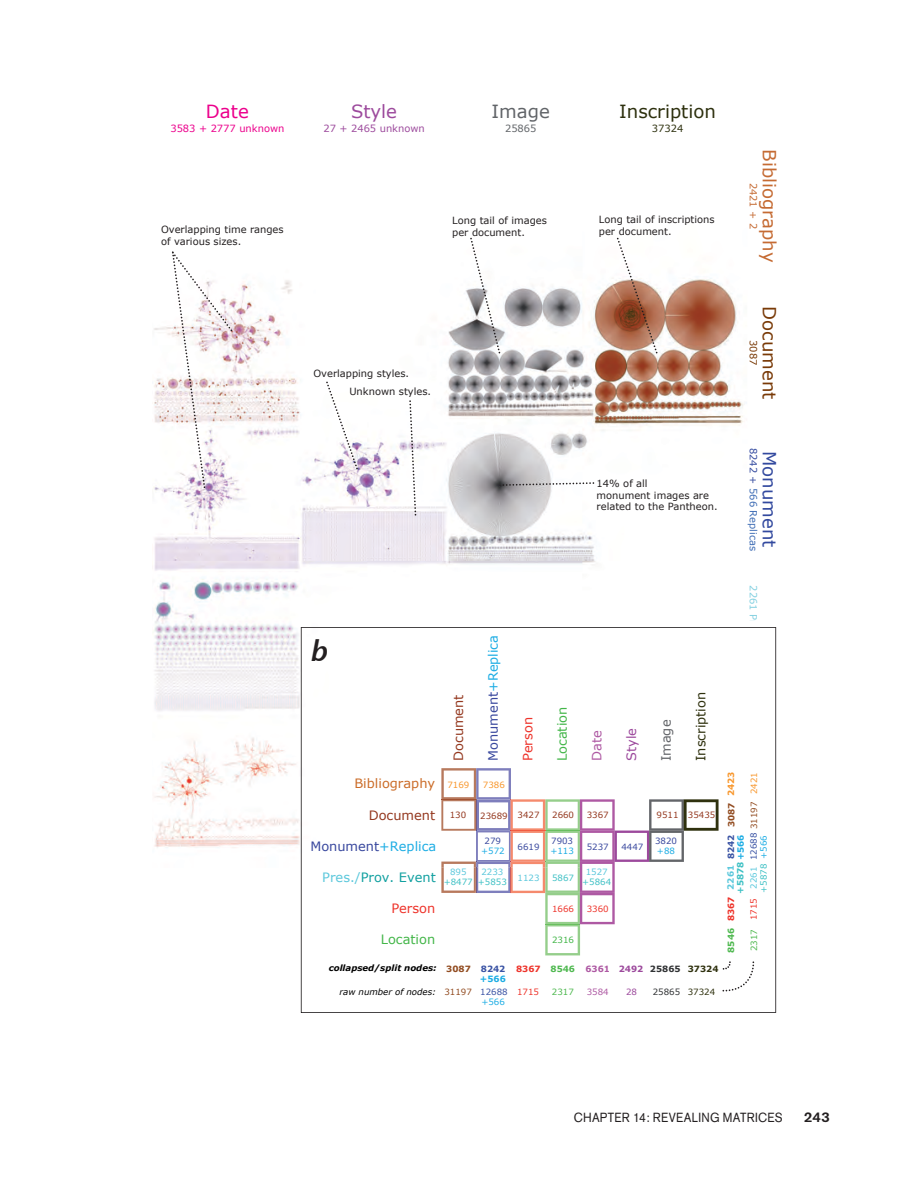
<style>
.page{position:relative;width:914px;height:1190px;background:#fff}
.page>*{position:absolute;margin:0;border:0;box-sizing:border-box;transform-origin:0 0}
.t1{font:29.75px "Stone Sans Sem ITCTT Semi Ita";color:#231f20}
.t2{font:18.2px "Verdana";color:#c56b33}
.t3{font:18.2px "Verdana";color:#2e310f}
.t4{font:18.2px "Verdana";color:#334a9f}
.t5{font:18.2px "Verdana";color:#793a07}
.t6{font:18.2px "Verdana";color:#626569}
.t7{font:18.2px "Verdana";color:#9d4b9d}
.t8{font:18.2px "Verdana";color:#ec008c}
.t9{font:500 14px "Akzidenz Grotesk BE";color:#231f20;scale:1.1 1}
.t10{font:13.12px "Akzidenz Grotesk BE";letter-spacing:.075em;color:#231f20;scale:.9 1}
.t11{font:12.95px "Verdana";color:#39489e}
.t12{font:12.95px "Verdana";color:#94381f}
.t13{font:12.95px "Verdana";color:#43b649}
.t14{font:12.95px "Verdana";color:#11a0a0}
.t15{font:12.95px "Verdana";color:#ee342b}
.t16{font:12.95px "Verdana";color:#cb6c28}
.t17{font:12.95px "Verdana";color:#2f310e}
.t18{font:12.95px "Verdana";color:#9c499c}
.t19{font:12.95px "Verdana";letter-spacing:-.005em;color:#636569}
.t20{font:12.95px "Verdana";color:#ae59a3}
.t21{font:9.97px/11.9px "Verdana";color:#231f20}
.t22{font:9.97px "Verdana";color:#ec008c}
.t23{font:9.97px "Verdana";color:#3c6bb4}
.t24{font:9.97px "Verdana";color:#9d4b9d}
.t25{font:9.97px "Verdana";color:#c56b33}
.t26{font:9.97px "Verdana";color:#626569}
.t27{font:9.97px "Verdana";color:#2e310f}
.t28{font:9.97px "Verdana";color:#793a07}
.t29{font:8.58px "Verdana";color:#94381f}
.t30{font:8.58px "Verdana";color:#40c1c5}
.t31{font:8.58px "Verdana";color:#39489e}
.t32{font:italic 700 8.58px "Verdana";color:#000}
.t33{font:700 8.58px "Verdana";color:#ee342b}
.t34{font:8.58px "Verdana";color:#5cc8dc}
.t35{font:italic 8.58px "Verdana";color:#000}
.t36{font:8.58px "Verdana";color:#ee342b}
.t37{font:700 8.58px/9.8px "Verdana";color:#924c21;text-align:right}
.t38{font:8.58px "Verdana";color:#1dade4}
.t39{font:8.58px/9.8px "Verdana";color:#924c21}
.t40{font:700 8.58px/9.8px "Verdana";color:#40c1c5}
.t41{font:8.58px "Verdana";color:#f8972d}
.t42{font:700 8.58px "Verdana";color:#303234}
.t43{font:8.58px "Verdana";color:#303234}
.t44{font:8.58px "Verdana";color:#3a53a4}
.t45{font:8.58px "Verdana";color:#4eb84f}
.t46{font:8.58px "Verdana";color:#43b649}
.t47{font:700 8.58px "Verdana";color:#f8972d}
.t48{font:8.58px "Verdana";color:#ae59a3}
.t49{font:700 8.58px "Verdana";color:#3a53a4}
.t50{font:700 8.58px "Verdana";color:#4eb84f}
.t51{font:8.58px "Verdana";color:#9c499c}
.s1{color:#334a9f}
.s2{color:#1dade4}
.s3{font-size:8.58px}
.s4{color:#5cc8dc}
.s5{color:#3a53a4}
.s6{color:#4eb84f}
.s7{color:#ae59a3}
.s8{color:#9c499c}
.s9{color:#2f310e}
.s10{color:#924c21}
</style>
<div class="page">
<img style="left:153px;top:237px;width:590px;height:630px">
<svg style="left:409px;top:400px;width:7px;height:115px"></svg>
<svg style="left:326px;top:381px;width:32px;height:88px"></svg>
<svg style="left:499px;top:482px;width:95px;height:4px"></svg>
<svg style="left:617px;top:238px;width:40px;height:115px"></svg>
<svg style="left:470px;top:238px;width:30px;height:115px"></svg>
<svg style="left:172px;top:251px;width:60px;height:237px"></svg>
<svg style="left:732px;top:621px;width:45px;height:391px"></svg>
<svg style="left:301px;top:627px;width:475px;height:385px"></svg>
<svg style="left:722px;top:961px;width:32px;height:30px"></svg>
<h2 class="t8" style="left:206px;top:100px;width:44px">Date</h2>
<p class="t22" style="left:170px;top:121px;width:116px">3583 + 2777 unknown</p>
<h2 class="t7" style="left:351px;top:100px;width:48px">Style</h2>
<p class="t24" style="left:323px;top:121px;width:103px">27 + 2465 unknown</p>
<h2 class="t6" style="left:491px;top:100px;width:60px">Image</h2>
<p class="t26" style="left:505px;top:121px;width:33px">25865</p>
<p class="t21" style="left:452px;top:214px;width:96px">Long tail of images</p>
<p class="t21" style="left:161px;top:223px;width:124px">Overlapping time ranges</p>
<p class="t21" style="left:452px;top:226px;width:74px">per document.</p>
<p class="t21" style="left:161px;top:235px;width:82px">of various sizes.</p>
<p class="t21" style="left:313px;top:366px;width:97px">Overlapping styles.</p>
<p class="t21" style="left:349px;top:385px;width:83px">Unknown styles.</p>
<h2 class="t3" style="left:619px;top:100px;width:98px">Inscription</h2>
<p class="t27" style="left:651px;top:121px;width:33px">37324</p>
<p class="t21" style="left:599px;top:213px;width:117px">Long tail of inscriptions per document.</p>
<p class="t21" style="left:596px;top:476px;width:123px">14% of all<br>monument images are related to the Pantheon.</p>
<h2 class="t2" style="left:781px;top:149px;width:114px;rotate:90deg">Bibliography</h2>
<p class="t25" style="left:759px;top:182px;width:48px;rotate:90deg">2421 + 2</p>
<h2 class="t5" style="left:781px;top:306px;width:95px;rotate:90deg">Document</h2>
<p class="t28" style="left:759px;top:340px;width:27px;rotate:90deg">3087</p>
<p class="t23" style="left:759px;top:447px;width:105px;rotate:90deg"><span class="s1">8242 +</span> 566 Replicas</p>
<h2 class="t4" style="left:781px;top:451px;width:98px;rotate:90deg">Monument</h2>
<h1 class="t1" style="left:311px;top:626px;width:19px">b</h1>
<p class="t16" style="left:354px;top:775px;width:82px">Bibliography</p>
<p class="t12" style="left:450px;top:761px;width:68px;rotate:-90deg">Document</p>
<p class="t11" style="left:484px;top:761px;width:128px;rotate:-90deg">Monument<span class="s2">+Replica</span></p>
<p class="t41" style="left:447px;top:778px;width:23px">7169</p>
<p class="t41" style="left:483px;top:778px;width:23px">7386</p>
<p class="t15" style="left:519px;top:761px;width:46px;rotate:-90deg">Person</p>
<p class="t13" style="left:554px;top:761px;width:56px;rotate:-90deg">Location</p>
<p class="t20" style="left:588px;top:761px;width:32px;rotate:-90deg">Date</p>
<p class="t18" style="left:623px;top:761px;width:34px;rotate:-90deg">Style</p>
<p class="t19" style="left:658px;top:761px;width:43px;rotate:-90deg">Image</p>
<p class="t17" style="left:692px;top:761px;width:71px;rotate:-90deg">Inscription</p>
<p class="t12" style="left:369px;top:806px;width:99px">Document <span class="s3">130</span></p>
<p class="t29" style="left:517px;top:809px;width:23px">3427</p>
<p class="t29" style="left:552px;top:809px;width:23px">2660</p>
<p class="t29" style="left:586px;top:809px;width:23px">3367</p>
<p class="t29" style="left:656px;top:809px;width:60px">9511 35435</p>
<p class="t11" style="left:310px;top:837px;width:127px">Monument<span class="s2">+Replica</span></p>
<p class="t29" style="left:480px;top:809px;width:29px">23689</p>
<p class="t31" style="left:484px;top:835px;width:18px">279</p>
<p class="t38" style="left:481px;top:845px;width:25px">+572</p>
<p class="t31" style="left:655px;top:835px;width:23px">3820</p>
<p class="t38" style="left:657px;top:845px;width:20px">+88</p>
<p class="t31" style="left:551px;top:835px;width:23px">7903</p>
<p class="t38" style="left:550px;top:845px;width:25px">+113</p>
<p class="t31" style="left:517px;top:840px;width:23px">6619</p>
<p class="t31" style="left:586px;top:840px;width:23px">5237</p>
<p class="t31" style="left:621px;top:840px;width:23px">4447</p>
<p class="t14" style="left:322px;top:868px;width:115px"><span class="s4">Pres./</span>Prov. Event</p>
<p class="t34" style="left:450px;top:866px;width:18px">895</p>
<p class="t30" style="left:444px;top:876px;width:31px">+8477</p>
<p class="t34" style="left:481px;top:866px;width:23px">2233</p>
<p class="t30" style="left:478px;top:876px;width:31px">+5853</p>
<p class="t34" style="left:517px;top:871px;width:23px">1123</p>
<p class="t30" style="left:552px;top:871px;width:23px">5867</p>
<p class="t34" style="left:585px;top:866px;width:23px">1527</p>
<p class="t30" style="left:582px;top:876px;width:31px">+5864</p>
<p class="t15" style="left:391px;top:899px;width:45px">Person</p>
<p class="t36" style="left:552px;top:903px;width:23px">1666</p>
<p class="t36" style="left:586px;top:903px;width:23px">3360</p>
<p class="t13" style="left:381px;top:931px;width:56px">Location</p>
<p class="t46" style="left:552px;top:934px;width:23px">2316</p>
<p class="t32" style="left:328px;top:962px;width:109px">collapsed/split nodes:</p>
<p class="t35" style="left:339px;top:986px;width:98px">raw number of nodes:</p>
<p class="t37" style="left:446px;top:963px;width:61px">3087 <span class="s5">8242 </span><span class="s2">+566</span></p>
<p class="t39" style="left:481px;top:986px;width:28px;text-indent:-37px">31197 <span class="s5">12688 </span><span class="s2">+566</span></p>
<p class="t33" style="left:516px;top:963px;width:129px">8367 <span class="s6">8546</span> <span class="s7">6361</span> <span class="s8">2492</span></p>
<p class="t42" style="left:650px;top:963px;width:70px">25865 <span class="s9">37324</span></p>
<p class="t36" style="left:517px;top:986px;width:23px">1715</p>
<p class="t45" style="left:552px;top:986px;width:23px">2317</p>
<p class="t48" style="left:586px;top:986px;width:23px">3584</p>
<p class="t51" style="left:626px;top:986px;width:12px">28</p>
<p class="t43" style="left:652px;top:986px;width:64px">25865 <span class="s9">37324</span></p>
<p class="t47" style="left:725px;top:796px;width:26px;rotate:-90deg">2423</p>
<p class="t41" style="left:748px;top:794px;width:23px;rotate:-90deg">2421</p>
<p class="t37" style="left:726px;top:827px;width:26px;rotate:-90deg">3087</p>
<p class="t44" style="left:748px;top:859px;width:60px;rotate:-90deg">12688 <span class="s10">31197</span></p>
<p class="t40" style="left:725px;top:893px;width:61px;text-indent:4px;rotate:-90deg"><span class="s4">2261 </span>+5878 <span class="s2">+566</span></p>
<p class="t49" style="left:725px;top:859px;width:26px;rotate:-90deg">8242</p>
<p class="t38" style="left:758px;top:858px;width:25px;rotate:-90deg">+566</p>
<p class="t33" style="left:725px;top:920px;width:26px;rotate:-90deg">8367</p>
<p class="t36" style="left:748px;top:919px;width:23px;rotate:-90deg">1715</p>
<p class="t50" style="left:725px;top:952px;width:26px;rotate:-90deg">8546</p>
<p class="t45" style="left:748px;top:951px;width:23px;rotate:-90deg">2317</p>
<p class="t34" style="left:748px;top:888px;width:23px;rotate:-90deg">2261</p>
<p class="t30" style="left:758px;top:892px;width:31px;rotate:-90deg">+5878</p>
<h3 class="t10" style="left:573px;top:1108px;width:233px">CHAPTER 14: REVEALING MATRICES</h3>
<h3 class="t9" style="left:803px;top:1107px;width:25px">243</h3>
</div>
